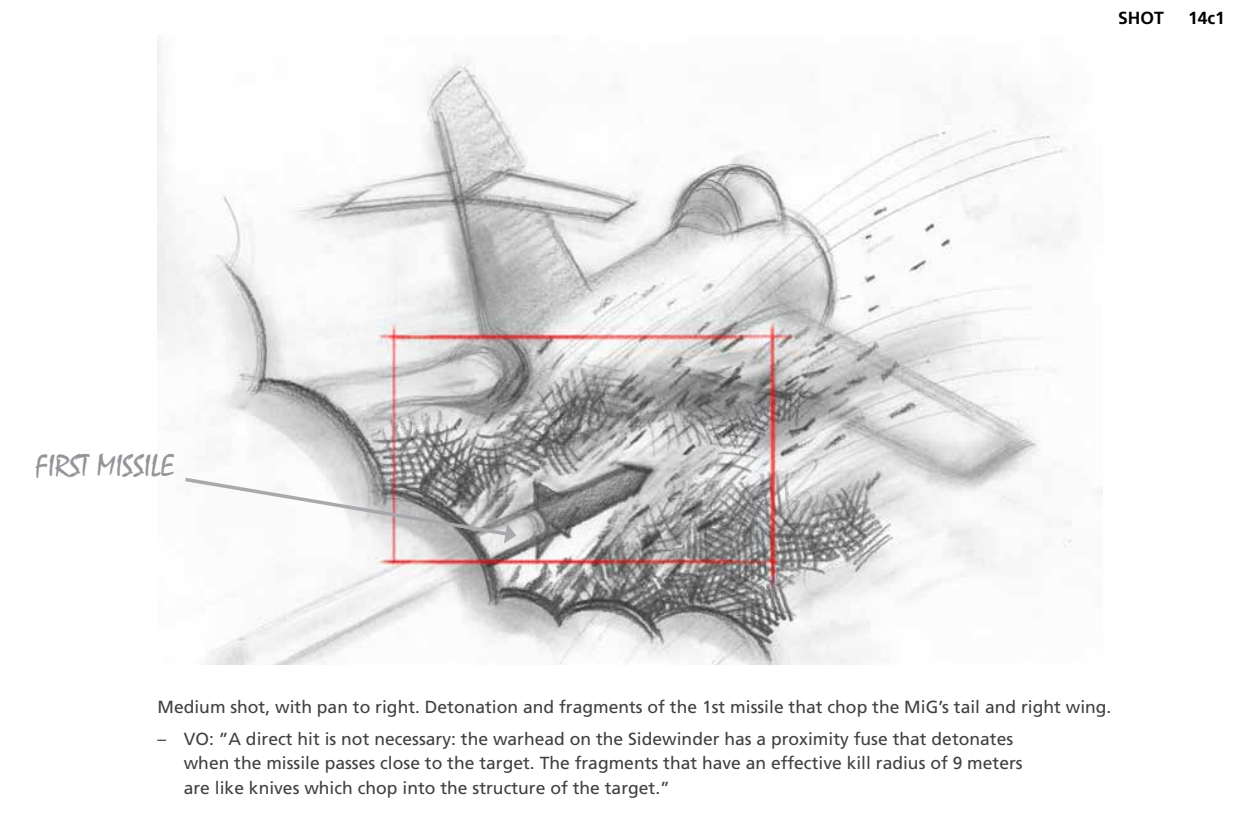
<style>
.page{position:relative;width:1260px;height:840px;background:#fff}
.page>*{position:absolute;margin:0;border:0;box-sizing:border-box;transform-origin:0 0}
.t1{font:31.5px "Mistral";color:#939598}
.t2{font:17.5px/24.5px "Frutiger LT Pro";color:#404040}
.t3{font:700 17.5px "Frutiger LT Pro";color:#000}
</style>
<div class="page">
<img style="left:158px;top:35px;width:944px;height:630px">
<svg style="left:181px;top:475px;width:335px;height:69px"></svg>
<p class="t3" style="left:1118px;top:8px;width:47px">SHOT</p>
<p class="t3" style="left:1188px;top:8px;width:38px">14c1</p>
<h1 class="t1" style="left:35px;top:448px;width:140px">FIRST MISSILE</h1>
<p class="t2" style="left:158px;top:695px;width:955px">Medium shot, with pan to right. Detonation and fragments of the 1st missile that chop the MiG’s tail and right wing.</p>
<p class="t2" style="left:184px;top:726px;width:841px;text-indent:-26px">– VO: ”A direct hit is not necessary: the warhead on the Sidewinder has a proximity fuse that detonates when the missile passes close to the target. The fragments that have an effective kill radius of 9 meters are like knives which chop into the structure of the target.”</p>
</div>
